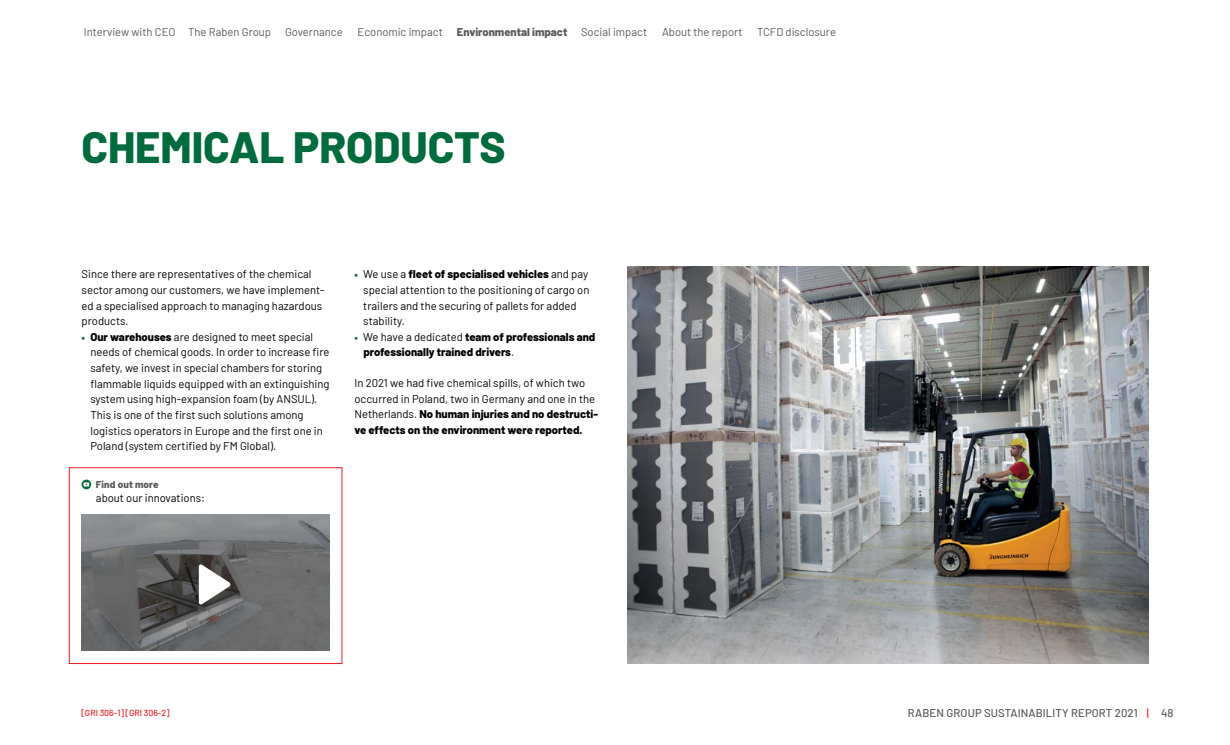
<style>
.page{position:relative;width:1230px;height:745px;background:#fff}
.page>*{position:absolute;margin:0;border:0;box-sizing:border-box;transform-origin:0 0}
.t1{font:800 43.75px "Barlow";color:#006b3d}
.t2{font:11.25px/15.6px "Barlow";color:#000}
.t3{font:11.25px "Barlow";color:#58595b}
.t4{font:800 11.25px/15.6px "Barlow";color:#000}
.t5{font:500 11.25px "Barlow";letter-spacing:.01em;color:#58595b}
.t6{font:800 11.25px "Barlow";color:#58595b}
.t7{font:800 10px "Barlow";letter-spacing:.01em;color:#58595b}
.t8{font:500 8.75px "Barlow";color:#ed1c24}
.s1{font-weight:400}
.s2{font-family:"Garamond Premr Pro";color:#006b3d}
.s3{font-weight:800}
.s4{font-family:"Garamond Premr Pro";font-weight:400;color:#006b3d}
.s5{color:#ed1c24}
</style>
<div class="page">
<div style="left:69px;top:467px;width:273px;height:196px;border:1px solid #ed1c24"></div>
<svg style="left:82px;top:479px;width:9px;height:10px"></svg>
<svg style="left:83px;top:482px;width:6px;height:4px"></svg>
<img style="left:82px;top:514px;width:248px;height:136px">
<svg style="left:199px;top:563px;width:32px;height:41px"></svg>
<img style="left:627px;top:267px;width:521px;height:396px">
<p class="t3" style="left:84px;top:24px;width:260px">Interview with CEO The Raben Group Governance</p>
<p class="t3" style="left:357px;top:24px;width:87px">Economic impact</p>
<p class="t6" style="left:457px;top:24px;width:192px">Environmental impact <span class="s1">Social impact</span></p>
<p class="t3" style="left:662px;top:24px;width:82px">About the report</p>
<p class="t3" style="left:757px;top:24px;width:80px">TCFD disclosure</p>
<h1 class="t1" style="left:81px;top:119px;width:426px">CHEMICAL PRODUCTS</h1>
<p class="t2" style="left:82px;top:266px;width:244px">Since there are representatives of the chemical sector among our customers, we have implement&shy;ed a specialised approach to managing hazardous products.</p>
<p class="t2" style="left:90px;top:328px;width:240px;text-indent:-9px"><span class="s2">■</span> <span class="s3">Our warehouses</span> are designed to meet special needs of chemical goods. In order to increase fire safety, we invest in special chambers for storing flammable liquids equipped with an extinguishing system using high-expansion foam (by ANSUL).<br>This is one of the first such solutions among logistics operators in Europe and the first one in Poland (system certified by FM Global).</p>
<p class="t7" style="left:96px;top:477px;width:64px">Find out more</p>
<p class="t2" style="left:96px;top:489px;width:110px">about our innovations:</p>
<p class="t2" style="left:363px;top:266px;width:228px;text-indent:-9px"><span class="s2">■</span> We use a <span class="s3">fleet of specialised vehicles</span> and pay special attention to the positioning of cargo on trailers and the securing of pallets for added stability.</p>
<p class="t4" style="left:363px;top:328px;width:233px;text-indent:-9px"><span class="s4">■</span> <span class="s1">We have a dedicated</span> team of professionals and professionally trained drivers<span class="s1">.</span></p>
<p class="t2" style="left:354px;top:374px;width:245px">In 2021 we had five chemical spills, of which two occurred in Poland, two in Germany and one in the Netherlands. <span class="s3">No human injuries and no destructi&shy;ve effects on the environment were reported.</span></p>
<p class="t8" style="left:81px;top:707px;width:90px">[GRI 306-1] [GRI 306-2]</p>
<p class="t5" style="left:908px;top:705px;width:267px">RABEN GROUP SUSTAINABILITY REPORT 2021 <span class="s5">|</span> 48</p>
</div>
